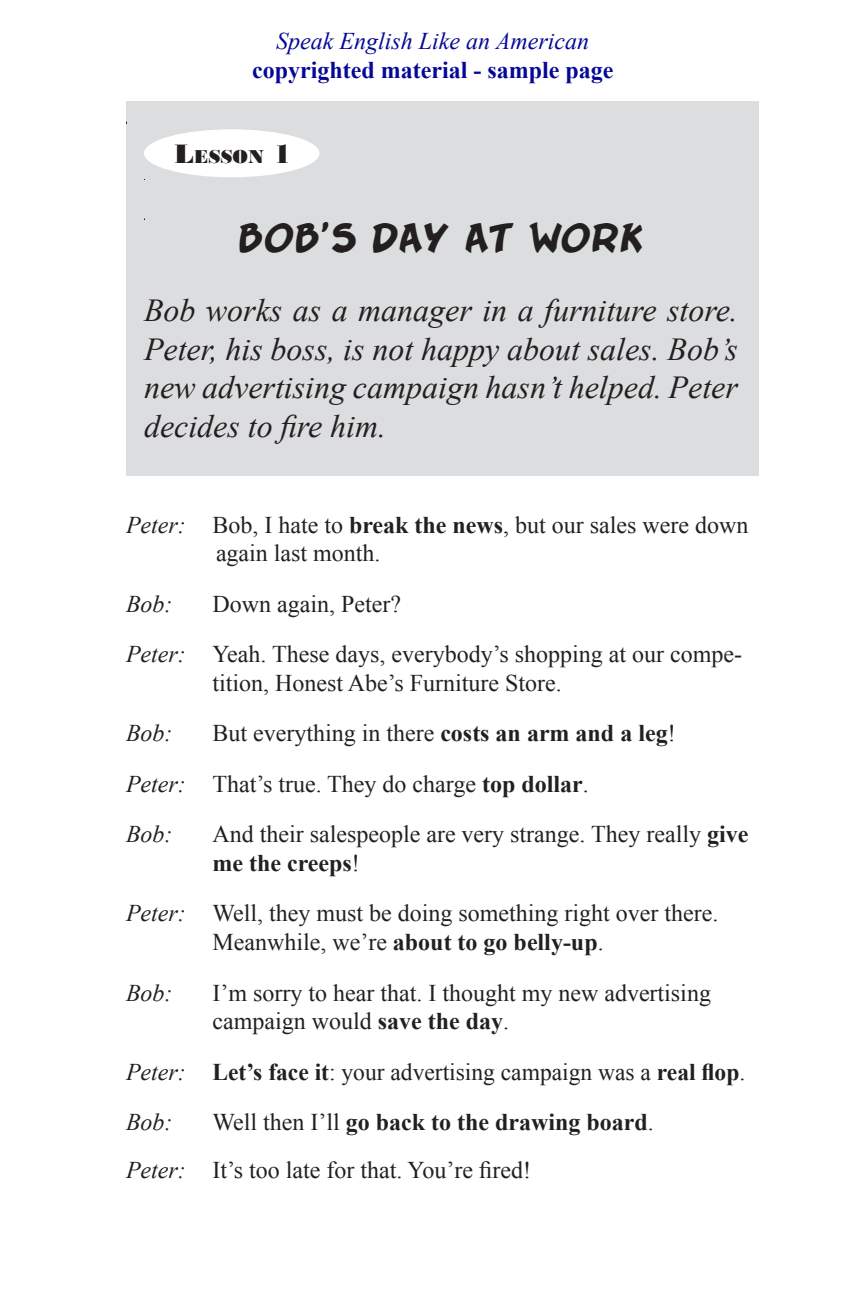
<style>
.page{position:relative;width:864px;height:1296px;background:#fff}
.page>*{position:absolute;margin:0;border:0;box-sizing:border-box;transform-origin:0 0}
.t1{font:36px "Sergeant Six Pack";color:#231f20}
.t2{font:italic 32px/38.4px "Times New Roman";color:#231f20;text-align:justify}
.t3{font:24px/28.8px "Times New Roman";color:#231f20}
.t4{font:700 24px "Times New Roman";color:#050897}
.t5{font:italic 24px "Times New Roman";color:#050897}
.t6{font:italic 24px "Times New Roman";color:#231f20}
.t7{font:19.6px "Bodoni MT Black";color:#231f20}
.s1{font-size:28px}
.s2{font-style:italic}
.s3{font-weight:700}
</style>
<div class="page">
<div style="left:126px;top:101px;width:632px;height:375px;background:#dcdddf"></div>
<div style="left:144px;top:129px;width:176px;height:48px;background:#fff;border-radius:50%"></div>
<p class="t5" style="left:276px;top:25px;width:314px">Speak English Like an American</p>
<p class="t4" style="left:252px;top:53px;width:363px">copyrighted material - sample page</p>
<p class="t7" style="left:174px;top:145px;width:119px"><span class="s1">L</span>ESSON <span class="s1">1</span></p>
<h1 class="t1" style="left:238px;top:225px;width:407px">BOB’S DAY AT WORK</h1>
<h2 class="t2" style="left:144px;top:291px;width:596px">Bob works as a manager in a furniture store.<br>Peter, his boss, is not happy about sales. Bob’s new advertising campaign hasn’t helped. Peter decides to fire him.</h2>
<p class="t3" style="left:216px;top:510px;width:534px;text-indent:-90px"><span class="s2">Peter:</span> Bob, I hate to <span class="s3">break the news</span>, but our sales were down again last month.</p>
<p class="t6" style="left:126px;top:587px;width:48px">Bob:</p>
<p class="t3" style="left:126px;top:578px;width:618px;line-height:50.4px;text-indent:86px">Down again, Peter?<br><span class="s2">Peter:</span> Yeah. These days, everybody’s shopping at our compe-</p>
<p class="t3" style="left:212px;top:668px;width:351px">tition, Honest Abe’s Furniture Store.</p>
<p class="t6" style="left:126px;top:717px;width:48px">Bob:</p>
<p class="t3" style="left:126px;top:708px;width:551px;line-height:50.4px;text-indent:86px">But everything in there <span class="s3">costs an arm and a leg</span>!<br><span class="s2">Peter:</span> That’s true. They do charge <span class="s3">top dollar</span>.<br><span class="s2">Bob:</span></p>
<p class="t3" style="left:212px;top:819px;width:538px">And their salespeople are very strange. They really <span class="s3">give me the creeps</span>!</p>
<p class="t3" style="left:212px;top:899px;width:508px;text-indent:-86px"><span class="s2">Peter:</span> Well, they must be doing something right over there.<br>Meanwhile, we’re <span class="s3">about to go belly-up</span>.</p>
<p class="t6" style="left:126px;top:976px;width:48px">Bob:</p>
<p class="t3" style="left:212px;top:978px;width:500px">I’m sorry to hear that. I thought my new advertising campaign would <span class="s3">save the day</span>.</p>
<p class="t3" style="left:126px;top:1046px;width:621px;line-height:50.4px"><span class="s2">Peter:</span> <span class="s3">Let’s face it</span>: your advertising campaign was a <span class="s3">real flop</span>.<br><span class="s2">Bob:</span></p>
<p class="t3" style="left:126px;top:1098px;width:529px;line-height:48px;text-indent:86px">Well then I’ll <span class="s3">go back to the drawing board</span>.<br><span class="s2">Peter:</span> It’s too late for that. You’re fired!</p>
</div>
